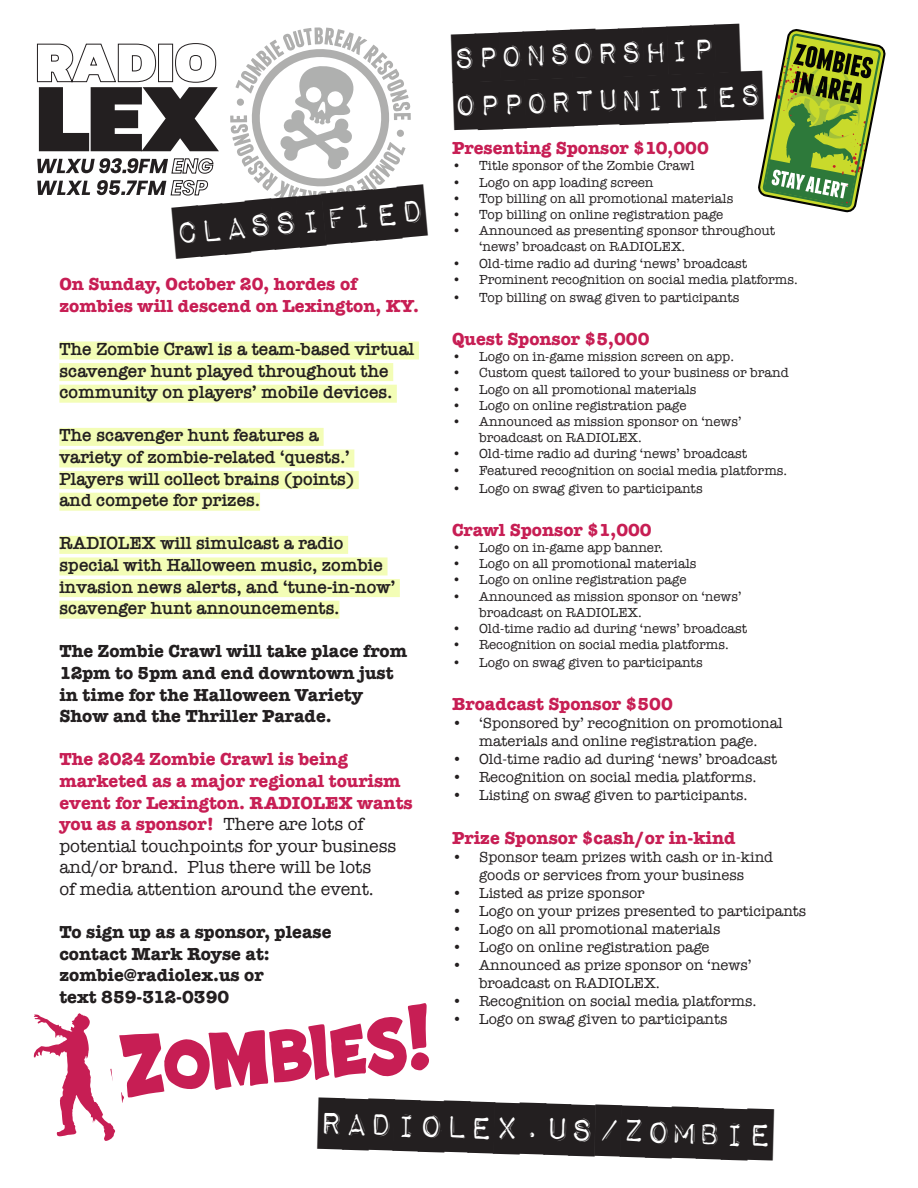
<style>
.page{position:relative;width:918px;height:1188px;background:#fff}
.page>*{position:absolute;margin:0;border:0;box-sizing:border-box;transform-origin:0 0}
.t1{font:42.15px "Impact Label";color:#231f20}
.t2{font:39.9px/47.8px "Impact Label";color:#231f20}
.t3{font:600 18px/21.6px "American Typewriter";color:#231f20}
.t4{font:18px/21.6px "American Typewriter";color:#231f20}
.t5{font:700 18px/21.6px "American Typewriter";color:#231f20}
.t6{font:700 18px/21.6px "American Typewriter";color:#c71e54}
.t7{font:15px/18px "American Typewriter";color:#231f20;text-align:center}
.t8{font:13.5px/16.2px "American Typewriter";color:#231f20}
.s1{font-weight:700;color:#c71e54}
</style>
<div class="page">
<svg style="left:758px;top:29px;width:128px;height:184px"></svg>
<svg style="left:230px;top:27px;width:181px;height:181px"></svg>
<div style="left:59px;top:341px;width:360px;height:18px;background:#f3fdb6"></div>
<div style="left:59px;top:363px;width:334px;height:18px;background:#f3fdb6"></div>
<div style="left:59px;top:385px;width:338px;height:18px;background:#f3fdb6"></div>
<div style="left:59px;top:428px;width:265px;height:18px;background:#f3fdb6"></div>
<div style="left:59px;top:449px;width:295px;height:18px;background:#f3fdb6"></div>
<div style="left:59px;top:471px;width:300px;height:18px;background:#f3fdb6"></div>
<div style="left:59px;top:493px;width:201px;height:18px;background:#f3fdb6"></div>
<div style="left:59px;top:536px;width:289px;height:18px;background:#f3fdb6"></div>
<div style="left:59px;top:557px;width:329px;height:18px;background:#f3fdb6"></div>
<div style="left:59px;top:579px;width:341px;height:18px;background:#f3fdb6"></div>
<div style="left:59px;top:601px;width:280px;height:18px;background:#f3fdb6"></div>
<svg style="left:37px;top:43px;width:182px;height:153px"></svg>
<svg style="left:33px;top:1003px;width:396px;height:138px"></svg>
<p class="t1" style="left:173px;top:207px;width:253px;rotate:-5deg">CLASSIFIED</p>
<p class="t6" style="left:59px;top:273px;width:361px">On Sunday, October 20, hordes of zombies will descend on Lexington, KY.</p>
<p class="t3" style="left:59px;top:338px;width:357px">The Zombie Crawl is a team-based virtual scavenger hunt played throughout the community on players’ mobile devices.</p>
<p class="t3" style="left:59px;top:424px;width:296px">The scavenger hunt features a variety of zombie-related ‘quests.’<br>Players will collect brains (points) and compete for prizes.</p>
<p class="t3" style="left:59px;top:532px;width:337px">RADIOLEX will simulcast a radio special with Halloween music, zombie invasion news alerts, and ‘tune-in-now’ scavenger hunt announcements.</p>
<p class="t5" style="left:59px;top:640px;width:349px">The Zombie Crawl will take place from<br>12pm to 5pm and end downtown just in time for the Halloween Variety<br>Show and the Thriller Parade.</p>
<p class="t4" style="left:59px;top:748px;width:355px"><span class="s1">The 2024 Zombie Crawl is being marketed as a major regional tourism event for Lexington. RADIOLEX wants you as a sponsor!</span> There are lots of potential touchpoints for your business and/or brand. Plus there will be lots<br>of media attention around the event.</p>
<p class="t5" style="left:59px;top:921px;width:274px">To sign up as a sponsor, please contact Mark Royse at:</p>
<p class="t5" style="left:59px;top:964px;width:206px">zombie@radiolex.us or text 859-312-0390</p>
<p class="t2" style="left:452px;top:34px;width:310px;rotate:-2deg">SPONSORSHIP<br>OPPORTUNITIES</p>
<p class="t6" style="left:452px;top:137px;width:258px">Presenting Sponsor $10,000</p>
<p class="t8" style="left:452px;top:157px;width:244px">• Title sponsor of the Zombie Crawl</p>
<p class="t8" style="left:452px;top:174px;width:203px">• Logo on app loading screen</p>
<p class="t8" style="left:452px;top:190px;width:283px">• Top billing on all promotional materials</p>
<p class="t8" style="left:452px;top:206px;width:273px">• Top billing on online registration page</p>
<p class="t8" style="left:479px;top:222px;width:298px;text-indent:-27px">• Announced as presenting sponsor throughout ‘news’ broadcast on RADIOLEX.</p>
<p class="t8" style="left:452px;top:255px;width:297px">• Old-time radio ad during ‘news’ broadcast</p>
<p class="t8" style="left:452px;top:271px;width:347px">• Prominent recognition on social media platforms.</p>
<p class="t8" style="left:452px;top:289px;width:289px">• Top billing on swag given to participants</p>
<p class="t6" style="left:452px;top:327px;width:199px">Quest Sponsor $5,000</p>
<p class="t8" style="left:452px;top:348px;width:284px">• Logo on in-game mission screen on app.</p>
<p class="t8" style="left:452px;top:364px;width:338px">• Custom quest tailored to your business or brand</p>
<p class="t8" style="left:452px;top:381px;width:246px">• Logo on all promotional materials</p>
<p class="t8" style="left:452px;top:397px;width:236px">• Logo on online registration page</p>
<p class="t8" style="left:479px;top:413px;width:264px;text-indent:-27px">• Announced as mission sponsor on ‘news’ broadcast on RADIOLEX.</p>
<p class="t8" style="left:452px;top:445px;width:297px">• Old-time radio ad during ‘news’ broadcast</p>
<p class="t8" style="left:452px;top:462px;width:337px">• Featured recognition on social media platforms.</p>
<p class="t8" style="left:452px;top:480px;width:252px">• Logo on swag given to participants</p>
<p class="t6" style="left:452px;top:518px;width:201px">Crawl Sponsor $1,000</p>
<p class="t8" style="left:452px;top:539px;width:213px">• Logo on in-game app banner.</p>
<p class="t8" style="left:452px;top:555px;width:246px">• Logo on all promotional materials</p>
<p class="t8" style="left:452px;top:571px;width:236px">• Logo on online registration page</p>
<p class="t8" style="left:479px;top:588px;width:264px;text-indent:-27px">• Announced as mission sponsor on ‘news’ broadcast on RADIOLEX.</p>
<p class="t8" style="left:452px;top:620px;width:297px">• Old-time radio ad during ‘news’ broadcast</p>
<p class="t8" style="left:452px;top:636px;width:278px">• Recognition on social media platforms.</p>
<p class="t8" style="left:452px;top:654px;width:252px">• Logo on swag given to participants</p>
<p class="t6" style="left:452px;top:693px;width:222px">Broadcast Sponsor $500</p>
<p class="t7" style="left:452px;top:714px;width:332px">• ‘Sponsored by’ recognition on promotional materials and online registration page.</p>
<p class="t7" style="left:452px;top:750px;width:327px">• Old-time radio ad during ‘news’ broadcast</p>
<p class="t7" style="left:452px;top:768px;width:306px">• Recognition on social media platforms.</p>
<p class="t7" style="left:452px;top:786px;width:297px">• Listing on swag given to participants.</p>
<p class="t6" style="left:452px;top:826px;width:285px">Prize Sponsor $cash/or in-kind</p>
<p class="t7" style="left:452px;top:847px;width:323px">• Sponsor team prizes with cash or in-kind goods or services from your business</p>
<p class="t7" style="left:452px;top:883px;width:194px">• Listed as prize sponsor</p>
<p class="t7" style="left:452px;top:901px;width:356px">• Logo on your prizes presented to participants</p>
<p class="t7" style="left:452px;top:919px;width:270px">• Logo on all promotional materials</p>
<p class="t7" style="left:452px;top:937px;width:259px">• Logo on online registration page</p>
<p class="t7" style="left:479px;top:955px;width:274px;text-align:left;text-indent:-27px">• Announced as prize sponsor on ‘news’ broadcast on RADIOLEX.</p>
<p class="t7" style="left:452px;top:991px;width:306px">• Recognition on social media platforms.</p>
<p class="t7" style="left:452px;top:1009px;width:277px">• Logo on swag given to participants</p>
<p class="t1" style="left:320px;top:1095px;width:456px;rotate:2deg">RADIOLEX.US/ZOMBIE</p>
</div>
